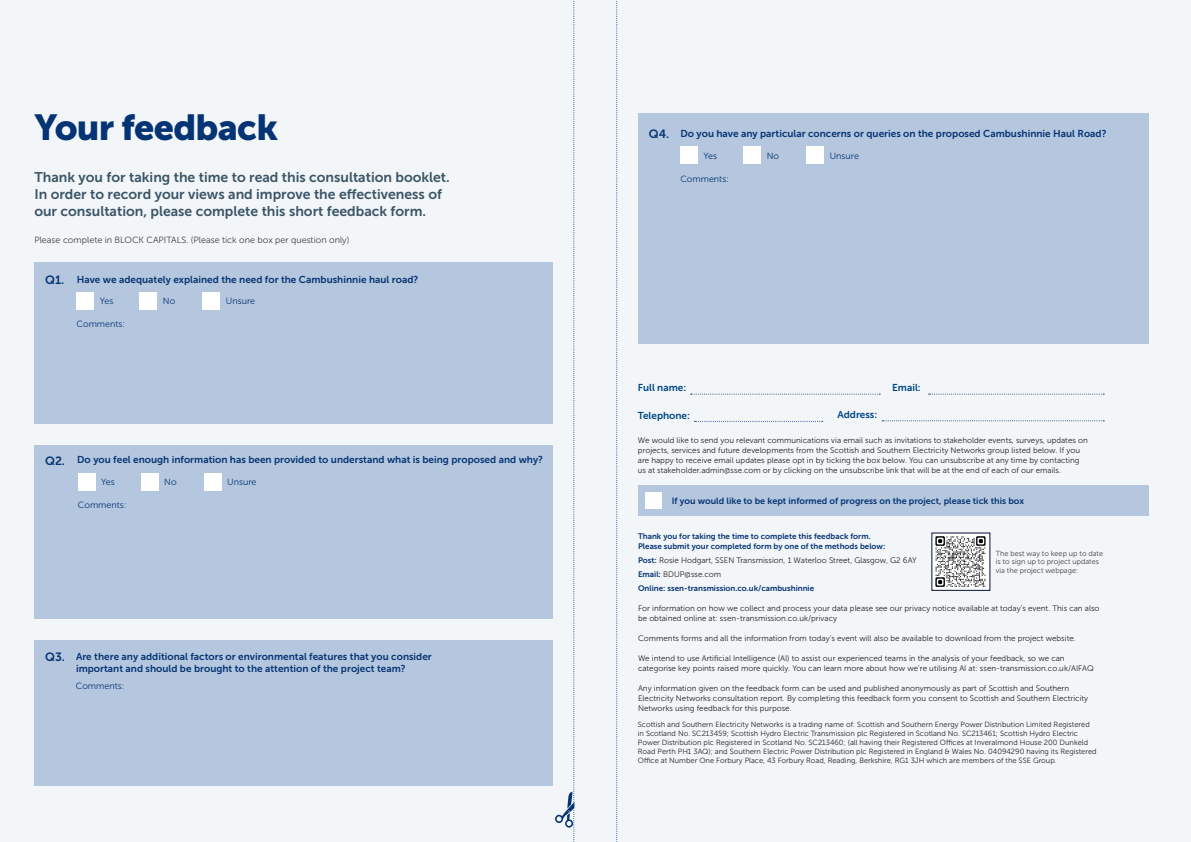
<style>
.page{position:relative;width:1191px;height:842px;background:#fff}
.page>*{position:absolute;margin:0;border:0;box-sizing:border-box;transform-origin:0 0}
.Page_Title{font:36px "Museo Sans 900";letter-spacing:-.02em;color:#053474}
.Intro_Para{font:14px "Museo Sans 700";color:#3b5566}
.Intro_Para-2{font:12px "Museo Sans 700";color:#053474}
.Intro_Para-3{font:10px/12px "Museo Sans 700";color:#053474}
.t1{font:10px "Museo Sans 700";color:#004687}
.Contents{font:9px "Museo Sans 700";color:#053474}
.Contents-2{font:9px "Museo Sans 300";color:#053474}
.Body_Text{font:9px "Museo Sans 300";color:#3e3e3f}
.t2{font:8px/10px "Museo Sans 300";color:#231f20}
.t3{font:8px "Museo Sans 700";color:#053474}
.t4{font:7.5px/9px "Museo Sans 300";color:#231f20}
.Body_Text-2{font:7.3px "Museo Sans 300";color:#3e3e3f}
.s1{font-family:"Museo Sans 700";color:#053474}
</style>
<div class="page">
<div style="left:0;top:0;width:596px;height:842px;background:#f2f6f9"></div>
<div style="left:34px;top:262px;width:519px;height:162px;background:#b5c7de"></div>
<div style="left:34px;top:446px;width:519px;height:173px;background:#b5c7de"></div>
<div style="left:78px;top:473px;width:17px;height:17px;background:#fff"></div>
<div style="left:141px;top:473px;width:17px;height:17px;background:#fff"></div>
<div style="left:204px;top:473px;width:17px;height:17px;background:#fff"></div>
<div style="left:34px;top:640px;width:519px;height:145px;background:#b5c7de"></div>
<div style="left:77px;top:292px;width:17px;height:17px;background:#fff"></div>
<div style="left:140px;top:292px;width:17px;height:17px;background:#fff"></div>
<div style="left:203px;top:292px;width:17px;height:17px;background:#fff"></div>
<svg style="left:555px;top:1px;width:20px;height:841px"></svg>
<div style="left:596px;top:0;width:595px;height:842px;background:#f2f6f9"></div>
<div style="left:638px;top:113px;width:510px;height:231px;background:#b5c7de"></div>
<svg style="left:690px;top:394px;width:190px;height:1px"></svg>
<svg style="left:694px;top:421px;width:128px;height:1px"></svg>
<svg style="left:928px;top:394px;width:176px;height:1px"></svg>
<svg style="left:882px;top:420px;width:222px;height:1px"></svg>
<div style="left:638px;top:485px;width:510px;height:31px;background:#b5c7de"></div>
<div style="left:645px;top:493px;width:16px;height:16px;background:#fff"></div>
<div style="left:680px;top:147px;width:17px;height:17px;background:#fff"></div>
<div style="left:743px;top:147px;width:17px;height:17px;background:#fff"></div>
<div style="left:806px;top:147px;width:17px;height:17px;background:#fff"></div>
<svg style="left:616px;top:1px;width:2px;height:841px"></svg>
<img style="left:933px;top:535px;width:55px;height:54px">
<p class="Page_Title" style="left:34px;top:107px;width:245px">Your feedback</p>
<p class="Intro_Para" style="left:34px;top:169px;width:417px">Thank you for taking the time to read this consultation booklet.</p>
<p class="Intro_Para" style="left:34px;top:186px;width:409px">In order to record your views and improve the effectiveness of</p>
<p class="Intro_Para" style="left:34px;top:203px;width:393px">our consultation, please complete this short feedback form.</p>
<p class="Body_Text" style="left:34px;top:235px;width:316px">Please complete in BLOCK CAPITALS. (Please tick one box per question only)</p>
<p class="Intro_Para-2" style="left:45px;top:273px;width:21px">Q1.</p>
<p class="Intro_Para-3" style="left:77px;top:273px;width:343px">Have we adequately explained the need for the Cambushinnie haul road?</p>
<p class="Contents-2" style="left:100px;top:296px;width:15px">Yes</p>
<p class="Contents-2" style="left:163px;top:296px;width:14px">No</p>
<p class="Contents-2" style="left:226px;top:296px;width:31px">Unsure</p>
<p class="Contents-2" style="left:77px;top:319px;width:50px">Comments:</p>
<p class="Intro_Para-2" style="left:45px;top:454px;width:21px">Q2.</p>
<p class="Intro_Para-3" style="left:77px;top:454px;width:467px">Do you feel enough information has been provided to understand what is being proposed and why?</p>
<p class="Contents-2" style="left:101px;top:477px;width:15px">Yes</p>
<p class="Contents-2" style="left:164px;top:477px;width:14px">No</p>
<p class="Contents-2" style="left:227px;top:477px;width:31px">Unsure</p>
<p class="Contents-2" style="left:78px;top:500px;width:50px">Comments:</p>
<p class="Intro_Para-2" style="left:45px;top:650px;width:21px">Q3.</p>
<p class="Intro_Para-3" style="left:76px;top:651px;width:357px">Are there any additional factors or environmental features that you consider important and should be brought to the attention of the project team?</p>
<p class="Contents-2" style="left:76px;top:680px;width:50px">Comments:</p>
<p class="Intro_Para-2" style="left:649px;top:127px;width:22px">Q4.</p>
<p class="Intro_Para-3" style="left:680px;top:128px;width:427px">Do you have any particular concerns or queries on the proposed Cambushinnie Haul Road?</p>
<p class="Contents-2" style="left:703px;top:151px;width:15px">Yes</p>
<p class="Contents-2" style="left:766px;top:151px;width:14px">No</p>
<p class="Contents-2" style="left:829px;top:151px;width:31px">Unsure</p>
<p class="Contents-2" style="left:680px;top:174px;width:50px">Comments:</p>
<p class="t1" style="left:638px;top:382px;width:50px">Full name:</p>
<p class="t1" style="left:638px;top:410px;width:54px">Telephone:</p>
<p class="t1" style="left:837px;top:409px;width:41px">Address:</p>
<p class="t1" style="left:892px;top:382px;width:30px">Email:</p>
<p class="t2" style="left:638px;top:435px;width:451px">We would like to send you relevant communications via email such as invitations to stakeholder events, surveys, updates on projects, services and future developments from the Scottish and Southern Electricity Networks group listed below. If you are happy to receive email updates please opt in by ticking the box below. You can unsubscribe at any time by contacting</p>
<p class="t2" style="left:638px;top:465px;width:425px">us at stakeholder.admin@sse.com or by clicking on the unsubscribe link that will be at the end of each of our emails.</p>
<p class="Contents" style="left:671px;top:496px;width:354px">If you would like to be kept informed of progress on the project, please tick this box</p>
<p class="t3" style="left:638px;top:532px;width:234px">Thank you for taking the time to complete this feedback form.</p>
<p class="t3" style="left:638px;top:542px;width:249px">Please submit your completed form by one of the methods below:</p>
<p class="t2" style="left:638px;top:555px;width:280px"><span class="s1">Post:</span> Rosie Hodgart, SSEN Transmission, 1 Waterloo Street, Glasgow, G2 6AY</p>
<p class="t2" style="left:638px;top:569px;width:85px"><span class="s1">Email:</span> BDUP@sse.com</p>
<p class="t3" style="left:638px;top:584px;width:178px">Online: ssen-transmission.co.uk/cambushinnie</p>
<p class="t2" style="left:638px;top:603px;width:463px">For information on how we collect and process your data please see our privacy notice available at today’s event. This can also be obtained online at: ssen-transmission.co.uk/privacy</p>
<p class="t2" style="left:638px;top:633px;width:439px">Comments forms and all the information from today’s event will also be available to download from the project website.</p>
<p class="t2" style="left:638px;top:653px;width:428px">We intend to use Artificial Intelligence (AI) to assist our experienced teams in the analysis of your feedback, so we can</p>
<p class="t2" style="left:638px;top:663px;width:457px">categorise key points raised more quickly. You can learn more about how we’re utilising AI at: ssen-transmission.co.uk/AIFAQ</p>
<p class="t2" style="left:638px;top:683px;width:433px">Any information given on the feedback form can be used and published anonymously as part of Scottish and Southern</p>
<p class="t2" style="left:638px;top:693px;width:451px">Electricity Networks consultation report. By completing this feedback form you consent to Scottish and Southern Electricity<br>Networks using feedback for this purpose.</p>
<p class="Body_Text-2" style="left:996px;top:549px;width:109px">The best way to keep up to date</p>
<p class="Body_Text-2" style="left:996px;top:558px;width:105px">is to sign up to project updates</p>
<p class="Body_Text-2" style="left:996px;top:567px;width:84px">via the project webpage:</p>
<p class="t4" style="left:638px;top:720px;width:453px">Scottish and Southern Electricity Networks is a trading name of: Scottish and Southern Energy Power Distribution Limited Registered</p>
<p class="t4" style="left:638px;top:729px;width:442px">in Scotland No. SC213459; Scottish Hydro Electric Transmission plc Registered in Scotland No. SC213461; Scottish Hydro Electric</p>
<p class="t4" style="left:638px;top:738px;width:460px">Power Distribution plc Registered in Scotland No. SC213460; (all having their Registered Offices at Inveralmond House 200 Dunkeld<br>Road Perth PH1 3AQ); and Southern Electric Power Distribution plc Registered in England &amp; Wales No. 04094290 having its Registered</p>
<p class="t4" style="left:638px;top:756px;width:420px">Office at Number One Forbury Place, 43 Forbury Road, Reading, Berkshire, RG1 3JH which are members of the SSE Group.</p>
</div>
